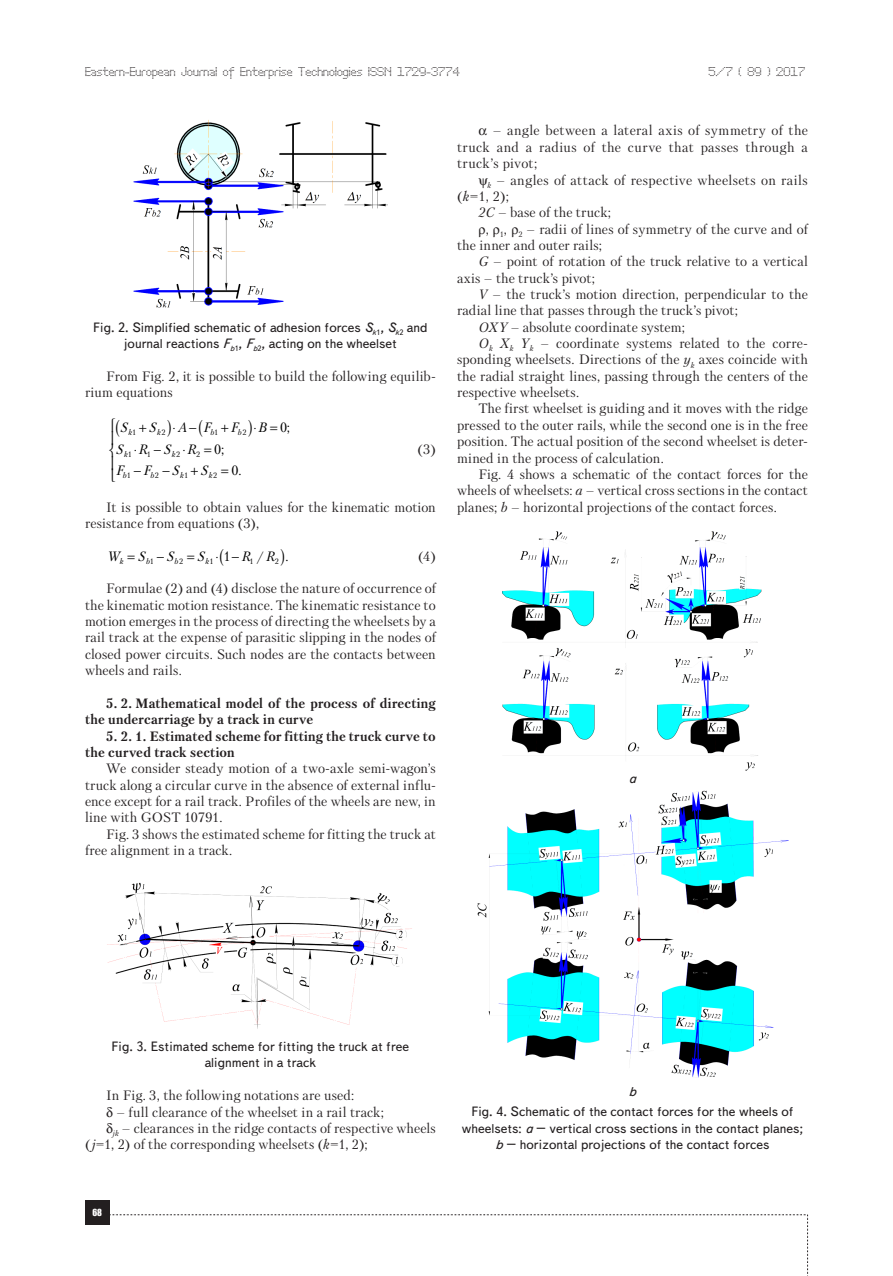
<style>
.page{position:relative;width:893px;height:1276px;background:#fff}
.page>*{position:absolute;margin:0;border:0;box-sizing:border-box;transform-origin:0 0}
.Text__англ{font:13.5px/16.4px "Petersburg C";letter-spacing:.005em;color:#231f20}
.Подпись_рисунка{font:13.5px/16.2px "Text Book C";color:#231f20;text-align:center}
.Text__англ-2{font:700 13.5px/16.4px "Petersburg C";letter-spacing:.01em;color:#231f20}
.Text__англ-3{font:13.5px/16.4px "Petersburg C";letter-spacing:.03em;color:#231f20}
.t1{font:italic 13.5px/21px "Petersburg C";color:#000}
.t2{font:13.5px "Petersburg C";color:#000}
.Подпись_рисунка-2{font:italic 13.5px "Text Book C";color:#231f20}
.t3{font:12px "Perfo";letter-spacing:.015em;color:#231f20}
.t4{font:9px "Impact";color:#fff}
.t5{font:italic 7.8px "Petersburg C";color:#000}
.t6{font:7.8px "Petersburg C";color:#000}
.s1{font-style:italic}
.s2{font-style:normal}
</style>
<div class="page">
<div style="left:85px;top:1200px;width:24px;height:24px;background:#231f20"></div>
<svg style="left:109px;top:1214px;width:699px;height:62px"></svg>
<img style="left:133px;top:120px;width:255px;height:188px">
<img style="left:107px;top:882px;width:305px;height:147px">
<img style="left:502px;top:531px;width:260px;height:239px">
<img style="left:477px;top:790px;width:311px;height:288px">
<p class="t3" style="left:85px;top:65px;width:376px">Eastern-European Journal of Enterprise Technologies ISSN 1729-3774</p>
<p class="t3" style="left:708px;top:65px;width:98px">5/7 ( 89 ) 2017</p>
<p class="Подпись_рисунка" style="left:93px;top:319px;width:336px">Fig. 2. Simplified schematic of adhesion forces <span class="s1">S</span><sub>k</sub><sub>1</sub>, <span class="s1">S</span><sub>k</sub><sub>2</sub> and journal reactions <span class="s1">F</span><sub>b</sub><sub>1</sub>, <span class="s1">F</span><sub>b</sub><sub>2</sub>, acting on the wheelset</p>
<p class="Text__англ" style="left:85px;top:368px;width:352px;text-indent:21px">From Fig. 2, it is possible to build the following equilib&shy;rium equations</p>
<p class="t5" style="left:129px;top:428px;width:9px">k<span class="s2">1</span></p>
<p class="t5" style="left:157px;top:428px;width:10px">k<span class="s2">2</span></p>
<p class="t5" style="left:210px;top:428px;width:10px">b<span class="s2">1</span></p>
<p class="t5" style="left:238px;top:428px;width:10px">b<span class="s2">2</span></p>
<p class="t5" style="left:124px;top:450px;width:9px">k<span class="s2">1</span></p>
<p class="t6" style="left:147px;top:450px;width:6px">1</p>
<p class="t5" style="left:172px;top:450px;width:10px">k<span class="s2">2</span></p>
<p class="t6" style="left:196px;top:450px;width:6px">2</p>
<p class="t5" style="left:123px;top:471px;width:10px">b<span class="s2">1</span></p>
<p class="t5" style="left:150px;top:471px;width:10px">b<span class="s2">2</span></p>
<p class="t5" style="left:180px;top:471px;width:9px">k<span class="s2">1</span></p>
<p class="t5" style="left:209px;top:471px;width:10px">k<span class="s2">2</span></p>
<p class="t1" style="left:121px;top:416px;width:9px">S</p>
<p class="t1" style="left:149px;top:416px;width:9px">S</p>
<p class="t1" style="left:173px;top:416px;width:40px">⋅A F</p>
<p class="t1" style="left:231px;top:416px;width:9px">F</p>
<p class="t1" style="left:253px;top:416px;width:15px">⋅B</p>
<p class="t1" style="left:116px;top:438px;width:82px">SRSR<br>F</p>
<p class="t2" style="left:280px;top:419px;width:11px">0;</p>
<p class="Text__англ" style="left:418px;top:440px;width:20px">(3)</p>
<p class="t2" style="left:214px;top:441px;width:11px">0;</p>
<p class="t2" style="left:231px;top:462px;width:12px">0.</p>
<p class="t1" style="left:134px;top:459px;width:19px">−F</p>
<p class="t1" style="left:163px;top:459px;width:19px">−S</p>
<p class="t1" style="left:201px;top:459px;width:9px">S</p>
<p class="Text__англ" style="left:85px;top:498px;width:352px;text-indent:21px">It is possible to obtain values for the kinematic motion resistance from equations (3),</p>
<p class="t1" style="left:108px;top:545px;width:14px">W</p>
<p class="t1" style="left:138px;top:545px;width:9px">S</p>
<p class="t1" style="left:167px;top:545px;width:9px">S</p>
<p class="t1" style="left:198px;top:545px;width:9px">S</p>
<p class="t1" style="left:215px;top:545px;width:61px">⋅ <span class="s2">1</span>−R R</p>
<p class="t5" style="left:120px;top:557px;width:5px">k</p>
<p class="t5" style="left:146px;top:557px;width:20px">b −<span class="s2">1</span></p>
<p class="t5" style="left:175px;top:557px;width:10px">b<span class="s2">2</span></p>
<p class="t5" style="left:206px;top:557px;width:9px">k<span class="s2">1</span></p>
<p class="t6" style="left:250px;top:557px;width:6px">1</p>
<p class="t6" style="left:275px;top:557px;width:6px">2</p>
<p class="t2" style="left:257px;top:548px;width:8px">/</p>
<p class="t2" style="left:285px;top:548px;width:5px">.</p>
<p class="Text__англ" style="left:418px;top:547px;width:19px">(4)</p>
<p class="Text__англ" style="left:85px;top:580px;width:352px;text-align:justify;text-indent:21px">Formulae (2) and (4) disclose the nature of occurrence of the kinematic motion resistance. The kinematic resistance to motion emerges in the process of directing the wheelsets by a rail track at the expense of parasitic slipping in the nodes of closed power circuits. Such nodes are the contacts between wheels and rails.</p>
<p class="Text__англ-2" style="left:85px;top:695px;width:352px;text-indent:21px">5. 2. Mathematical model of the process of directing the undercarriage by a track in curve</p>
<p class="Text__англ-2" style="left:85px;top:727px;width:352px;text-indent:21px">5. 2. 1. Estimated scheme for fitting the truck curve to the curved track section</p>
<p class="Text__англ" style="left:85px;top:760px;width:352px;text-align:justify;text-indent:21px">We consider steady motion of a two-axle semi-wagon’s truck along a circular curve in the absence of external influ&shy;ence except for a rail track. Profiles of the wheels are new, in line with GOST 10791.</p>
<p class="Text__англ" style="left:85px;top:825px;width:352px;text-indent:21px">Fig. 3 shows the estimated scheme for fitting the truck at free alignment in a track.</p>
<p class="Text__англ" style="left:457px;top:122px;width:352px;text-align:justify;text-indent:36px">– angle between a lateral axis of symmetry of the truck and a radius of the curve that passes through a truck’s pivot;</p>
<p class="Text__англ-3" style="left:457px;top:171px;width:352px;text-indent:30px"><sub>k</sub> – angles of attack of respective wheelsets on rails (<span class="s1">k</span>=1, 2);</p>
<p class="Text__англ" style="left:478px;top:204px;width:134px"><span class="s1">2C</span> – base of the truck;</p>
<p class="Text__англ" style="left:457px;top:220px;width:352px;text-indent:29px">, <sub>1</sub>, <sub>2</sub> – radii of lines of symmetry of the curve and of the inner and outer rails;</p>
<p class="Text__англ" style="left:457px;top:253px;width:352px;text-indent:21px"><span class="s1">G</span> – point of rotation of the truck relative to a vertical axis – the truck’s pivot;</p>
<p class="Text__англ" style="left:457px;top:286px;width:352px;text-indent:21px"><span class="s1">V</span> – the truck’s motion direction, perpendicular to the radial line that passes through the truck’s pivot;</p>
<p class="Text__англ" style="left:478px;top:319px;width:208px"><span class="s1">OXY</span> – absolute coordinate system;</p>
<p class="Text__англ" style="left:457px;top:335px;width:352px;text-align:justify;text-indent:21px"><span class="s1">O</span><sub>k</sub> <span class="s1">X</span><sub>k</sub> <span class="s1">Y</span><sub>k</sub> – coordinate systems related to the corre&shy;sponding wheelsets. Directions of the <span class="s1">y</span><sub>k</sub> axes coincide with the radial straight lines, passing through the centers of the respective wheelsets.</p>
<p class="Text__англ" style="left:457px;top:400px;width:352px;text-align:justify;text-indent:21px">The first wheelset is guiding and it moves with the ridge pressed to the outer rails, while the second one is in the free position. The actual position of the second wheelset is deter&shy;mined in the process of calculation.</p>
<p class="Text__англ" style="left:457px;top:466px;width:352px;text-align:justify;text-indent:21px">Fig. 4 shows a schematic of the contact forces for the wheels of wheelsets: <span class="s1">a</span> – vertical cross sections in the contact planes; <span class="s1">b</span> – horizontal projections of the contact forces.</p>
<p class="Подпись_рисунка-2" style="left:629px;top:770px;width:9px">a</p>
<p class="Подпись_рисунка" style="left:112px;top:1038px;width:299px">Fig. 3. Estimated scheme for fitting the truck at free alignment in a track</p>
<p class="Text__англ" style="left:106px;top:1087px;width:250px">In Fig. 3, the following notations are used:</p>
<p class="Text__англ" style="left:116px;top:1103px;width:269px">– full clearance of the wheelset in a rail track;</p>
<p class="Text__англ" style="left:85px;top:1120px;width:352px;text-indent:28px"><sub>jk</sub> – clearances in the ridge contacts of respective wheels (<span class="s1">j</span>=1, 2) of the corresponding wheelsets (<span class="s1">k</span>=1, 2);</p>
<p class="t4" style="left:92px;top:1205px;width:11px">68</p>
<p class="Подпись_рисунка-2" style="left:629px;top:1083px;width:9px">b</p>
<p class="Подпись_рисунка" style="left:462px;top:1104px;width:343px">Fig. 4. Schematic of the contact forces for the wheels of wheelsets: <span class="s1">a</span> – vertical cross sections in the contact planes; <span class="s1">b</span> – horizontal projections of the contact forces</p>
</div>
